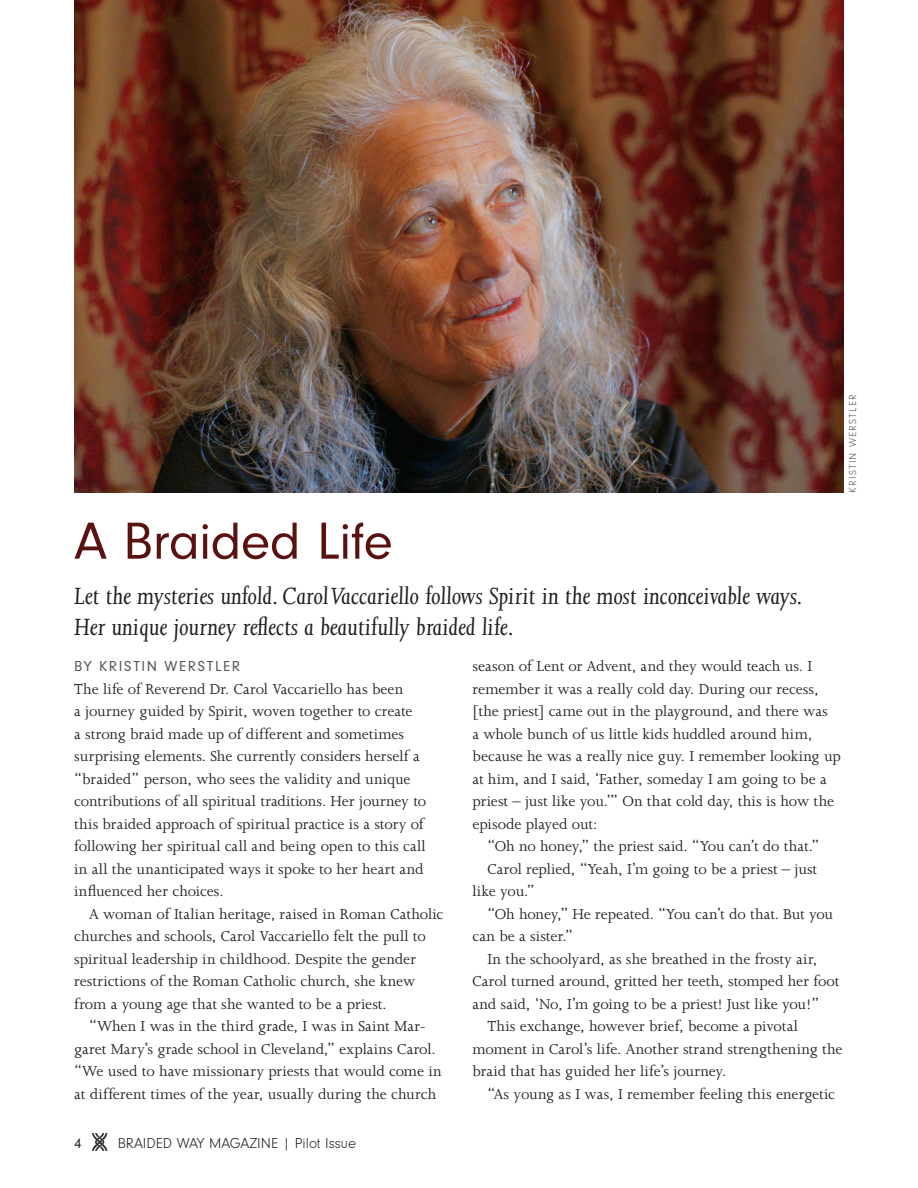
<style>
.page{position:relative;width:918px;height:1188px;background:#fff}
.page>*{position:absolute;margin:0;border:0;box-sizing:border-box;transform-origin:0 0}
.Head24-span{font:54px "Neuzeit Gro T";letter-spacing:-.015em;color:#591210}
.t1{font:italic 27px/31.5px "Joanna";color:#231f20}
.BT-Joanna{font:16.5px/22.5px "Joanna";color:#231f20}
.t2{font:15px "Neuzeit Gro T Ligh";color:#231f20}
.BYLINE{font:15px "Neuzeit Gro T";letter-spacing:.105em;color:#57585a}
.BYLINE-2{font:10.5px "Neuzeit Gro T Ligh";letter-spacing:.115em;color:#57585a}
.s1{font-family:"Neuzeit Gro T"}
.s2{font-family:"DS Celtic Border 1"}
</style>
<div class="page">
<img style="left:74px;top:0;width:770px;height:493px">
<p class="BYLINE-2" style="left:847px;top:493px;width:100px;rotate:-90deg">KRISTIN WERSTLER</p>
<p class="Head24-span" style="left:74px;top:512px;width:320px">A Braided Life</p>
<p class="t1" style="left:74px;top:580px;width:730px">Let the mysteries unfold. Carol Vaccariello follows Spirit in the most inconceivable ways.<br>Her unique journey reflects a beautifully braided life.</p>
<p class="BYLINE" style="left:74px;top:658px;width:167px">BY KRISTIN WERSTLER</p>
<p class="BT-Joanna" style="left:74px;top:678px;width:354px">The life of Reverend Dr. Carol Vaccariello has been<br>a journey guided by Spirit, woven together to create<br>a strong braid made up of different and sometimes surprising elements. She currently considers herself a “braided” person, who sees the validity and unique contributions of all spiritual traditions. Her journey to this braided approach of spiritual practice is a story of following her spiritual call and being open to this call in all the unanticipated ways it spoke to her heart and influenced her choices.</p>
<p class="BT-Joanna" style="left:74px;top:903px;width:371px;text-indent:15px">A woman of Italian heritage, raised in Roman Catholic churches and schools, Carol Vaccariello felt the pull to spiritual leadership in childhood. Despite the gender restrictions of the Roman Catholic church, she knew from a young age that she wanted to be a priest.</p>
<p class="BT-Joanna" style="left:74px;top:1015px;width:369px;text-align:center">“When I was in the third grade, I was in Saint Mar&shy;garet Mary’s grade school in Cleveland,” explains Carol. “We used to have missionary priests that would come in at different times of the year, usually during the church</p>
<p class="BT-Joanna" style="left:472px;top:655px;width:370px">season of Lent or Advent, and they would teach us. I remember it was a really cold day. During our recess, [the priest] came out in the playground, and there was<br>a whole bunch of us little kids huddled around him, because he was a really nice guy. I remember looking up at him, and I said, ‘Father, someday I am going to be a priest – just like you.’” On that cold day, this is how the episode played out:</p>
<p class="BT-Joanna" style="left:487px;top:835px;width:333px">“Oh no honey,” the priest said. “You can’t do that.”</p>
<p class="BT-Joanna" style="left:472px;top:858px;width:346px;text-indent:15px">Carol replied, “Yeah, I’m going to be a priest – just like you.”</p>
<p class="BT-Joanna" style="left:472px;top:903px;width:362px;text-indent:15px">“Oh honey,” He repeated. “You can’t do that. But you can be a sister.”</p>
<p class="BT-Joanna" style="left:472px;top:948px;width:368px;text-indent:15px">In the schoolyard, as she breathed in the frosty air,<br>Carol turned around, gritted her teeth, stomped her foot and said, ‘No, I’m going to be a priest! Just like you!”</p>
<p class="BT-Joanna" style="left:472px;top:1015px;width:372px;text-indent:15px">This exchange, however brief, become a pivotal moment in Carol’s life. Another strand strengthening the braid that has guided her life’s journey.</p>
<p class="BT-Joanna" style="left:487px;top:1083px;width:349px">“As young as I was, I remember feeling this energetic</p>
<p class="t2" style="left:74px;top:1135px;width:283px"><span class="s1">4</span> <span class="s2">w</span> BRAIDED WAY MAGAZINE | Pilot Issue</p>
</div>
